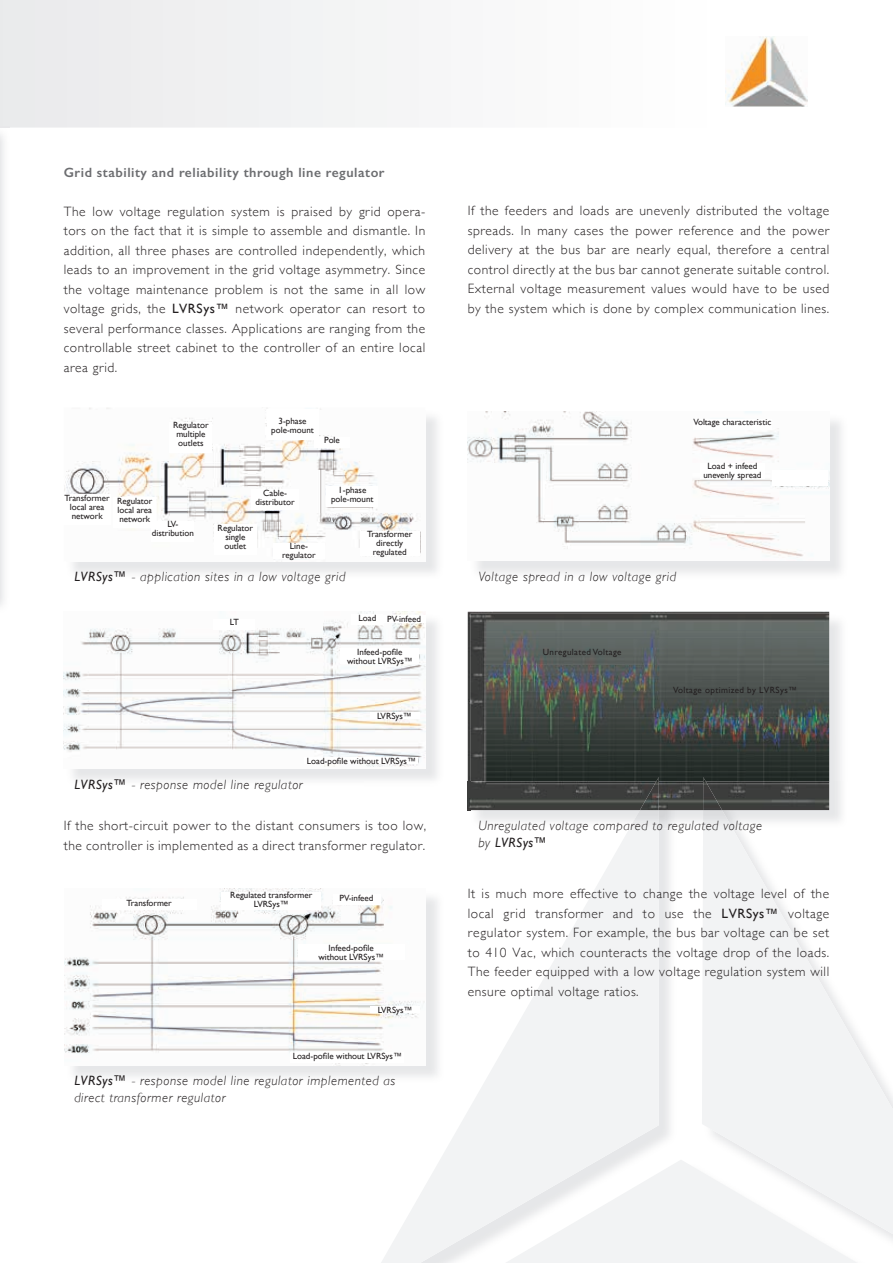
<style>
.page{position:relative;width:893px;height:1263px;background:#fff}
.page>*{position:absolute;margin:0;border:0;box-sizing:border-box;transform-origin:0 0}
.t1{font:300 13.5px/19.5px "Gill Sans";letter-spacing:.04em;color:#231f20;text-align:justify}
.t2{font:italic 300 13.5px/16.5px "Gill Sans";letter-spacing:.04em;color:#231f20}
.t3{font:600 13.5px "Gill Sans";letter-spacing:.04em;color:#6c6d70}
.t4{font:9px/9px "Gill Sans";color:#231f20;text-align:center}
.t5{font:9px "Gill Sans";letter-spacing:.04em;color:#231f20}
.s1{font-weight:400}
</style>
<div class="page">
<svg style="left:0;top:0;width:726px;height:128px"></svg>
<svg style="left:381px;top:777px;width:512px;height:486px;fill:#f2f3f4"></svg>
<img style="left:726px;top:36px;width:82px;height:70px">
<img style="left:0;top:128px;width:1px;height:467px">
<img style="left:66px;top:410px;width:355px;height:151px">
<img style="left:365px;top:781px;width:78px;height:6px">
<img style="left:64px;top:611px;width:361px;height:157px">
<img style="left:73px;top:891px;width:371px;height:193px">
<img style="left:64px;top:889px;width:362px;height:176px">
<img style="left:468px;top:411px;width:361px;height:150px">
<img style="left:470px;top:614px;width:377px;height:214px">
<img style="left:629px;top:810px;width:103px;height:18px">
<img style="left:468px;top:611px;width:361px;height:199px">
<img style="left:640px;top:777px;width:82px;height:33px">
<div style="left:170px;top:422px;width:42px;height:30px;background:#fff"></div>
<div style="left:214px;top:525px;width:43px;height:30px;background:#fff"></div>
<div style="left:152px;top:521px;width:42px;height:21px;background:#fff"></div>
<div style="left:114px;top:498px;width:42px;height:30px;background:#fff"></div>
<div style="left:63px;top:495px;width:48px;height:30px;background:#fff"></div>
<div style="left:267px;top:409px;width:51px;height:30px;background:#fff"></div>
<div style="left:314px;top:437px;width:36px;height:10px;background:#fff"></div>
<div style="left:327px;top:486px;width:51px;height:21px;background:#fff"></div>
<div style="left:251px;top:489px;width:48px;height:21px;background:#fff"></div>
<div style="left:273px;top:543px;width:51px;height:15px;background:#fff"></div>
<div style="left:360px;top:531px;width:60px;height:24px;background:#fff"></div>
<div style="left:693px;top:419px;width:79px;height:10px;background:#fff"></div>
<div style="left:700px;top:463px;width:64px;height:15px;background:#fff"></div>
<div style="left:772px;top:471px;width:56px;height:15px;background:#fff"></div>
<div style="left:214px;top:619px;width:41px;height:10px;background:#fff"></div>
<div style="left:352px;top:614px;width:31px;height:10px;background:#fff"></div>
<div style="left:383px;top:615px;width:42px;height:8px;background:#fff"></div>
<div style="left:341px;top:648px;width:78px;height:15px;background:#fff"></div>
<div style="left:304px;top:757px;width:114px;height:6px;background:#fff"></div>
<div style="left:370px;top:713px;width:49px;height:6px;background:#fff"></div>
<div style="left:102px;top:900px;width:94px;height:10px;background:#fff"></div>
<div style="left:333px;top:895px;width:47px;height:10px;background:#fff"></div>
<div style="left:222px;top:892px;width:99px;height:18px;background:#fff"></div>
<div style="left:298px;top:945px;width:106px;height:15px;background:#fff"></div>
<div style="left:290px;top:1052px;width:114px;height:11px;background:#fff"></div>
<div style="left:370px;top:1006px;width:50px;height:7px;background:#fff"></div>
<p class="t3" style="left:64px;top:164px;width:322px">Grid stability and reliability through line regulator</p>
<p class="t1" style="left:64px;top:201px;width:363px">The low voltage regulation system is praised by grid opera&shy;tors on the fact that it is simple to assemble and dismantle. In addition, all three phases are controlled independently, which leads to an improvement in the grid voltage asymmetry. Since the voltage maintenance problem is not the same in all low voltage grids, the <span class="s1">LVRSys™</span> network operator can resort to several performance classes. Applications are ranging from the controllable street cabinet to the controller of an entire local area grid.</p>
<p class="t1" style="left:468px;top:200px;width:363px">If the feeders and loads are unevenly distributed the voltage spreads. In many cases the power reference and the power delivery at the bus bar are nearly equal, therefore a central control directly at the bus bar cannot generate suitable control.<br>External voltage measurement values would have to be used by the system which is done by complex communication lines.</p>
<p class="t4" style="left:173px;top:421px;width:37px">Regulator multiple outlets</p>
<p class="t4" style="left:271px;top:417px;width:44px">3-phase pole-mount</p>
<p class="t4" style="left:324px;top:436px;width:17px">Pole</p>
<p class="t4" style="left:65px;top:493px;width:47px">Transformer local area network</p>
<p class="t4" style="left:117px;top:496px;width:37px;text-align:justify">Regulator local area network</p>
<p class="t4" style="left:152px;top:520px;width:43px">LV&shy;distribution</p>
<p class="t4" style="left:256px;top:488px;width:41px">Cable&shy;distributor</p>
<p class="t4" style="left:282px;top:542px;width:35px">Line&shy;regulator</p>
<p class="t4" style="left:218px;top:523px;width:37px">Regulator single outlet</p>
<p class="t4" style="left:331px;top:485px;width:44px">1-phase pole-mount</p>
<p class="t4" style="left:367px;top:530px;width:47px">Transformer directly regulated</p>
<p class="t2" style="left:74px;top:569px;width:272px"><span class="s1">LVRSys™</span> - application sites in a low voltage grid</p>
<p class="t4" style="left:230px;top:618px;width:10px">LT</p>
<p class="t4" style="left:358px;top:614px;width:64px">Load PV-infeed</p>
<p class="t4" style="left:347px;top:647px;width:67px">Infeed-pofile without LVRSys™</p>
<p class="t4" style="left:377px;top:711px;width:36px">LVRSys™</p>
<p class="t4" style="left:307px;top:756px;width:111px">Load-pofile without LVRSys™</p>
<p class="t2" style="left:74px;top:776px;width:230px"><span class="s1">LVRSys™</span> - response model line regulator</p>
<p class="t1" style="left:64px;top:815px;width:364px">If the short-circuit power to the distant consumers is too low, the controller is implemented as a direct transformer regulator.</p>
<p class="t4" style="left:127px;top:898px;width:47px">Transformer</p>
<p class="t4" style="left:230px;top:891px;width:84px">Regulated transformer</p>
<p class="t4" style="left:340px;top:893px;width:35px">PV-infeed</p>
<p class="t4" style="left:254px;top:900px;width:36px">LVRSys™</p>
<p class="t4" style="left:318px;top:943px;width:67px">Infeed-pofile without LVRSys™</p>
<p class="t4" style="left:378px;top:1005px;width:36px">LVRSys™</p>
<p class="t4" style="left:293px;top:1051px;width:111px">Load-pofile without LVRSys™</p>
<p class="t2" style="left:74px;top:1072px;width:322px"><span class="s1">LVRSys™</span> - response model line regulator implemented as direct transformer regulator</p>
<p class="t4" style="left:693px;top:417px;width:79px">Voltage characteristic</p>
<p class="t4" style="left:703px;top:461px;width:60px">Load + infeed unevenly spread</p>
<p class="t2" style="left:478px;top:568px;width:199px">Voltage spread in a low voltage grid</p>
<p class="t5" style="left:543px;top:647px;width:80px">Unregulated Voltage</p>
<p class="t5" style="left:673px;top:685px;width:125px">Voltage optimized by LVRSys™</p>
<p class="t2" style="left:478px;top:818px;width:285px">Unregulated voltage compared to regulated voltage by <span class="s1">LVRSys™</span></p>
<p class="t1" style="left:468px;top:883px;width:363px">It is much more effective to change the voltage level of the local grid transformer and to use the <span class="s1">LVRSys™</span> voltage regulator system. For example, the bus bar voltage can be set to 410 Vac, which counteracts the voltage drop of the loads.<br>The feeder equipped with a low voltage regulation system will ensure optimal voltage ratios.</p>
</div>
